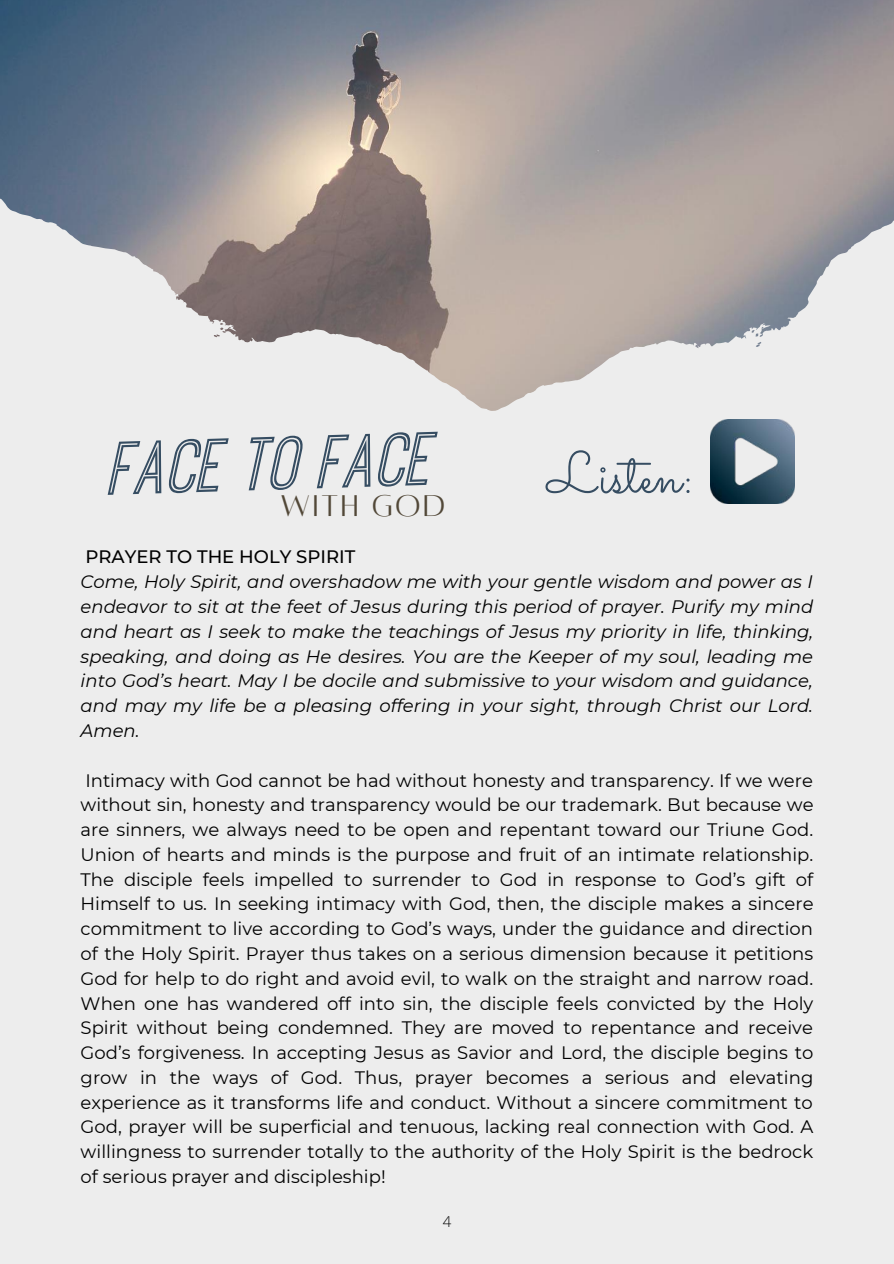
<style>
.page{position:relative;width:894px;height:1264px;background:#fff}
.page>*{position:absolute;margin:0;border:0;box-sizing:border-box;transform-origin:0 0}
.t1{font:italic 78.3px "Ostrich Sans Inline";color:#364d62}
.t2{font:58.35px "Sacramento";color:#364d62}
.t3{font:33.15px "Alta regular";letter-spacing:.07em;color:#524838}
.t4{font:18px/24.8px "Montserrat";color:#000;text-align:justify}
.t5{font:italic 18px/24.8px "Montserrat";color:#000;text-align:justify}
.t6{font:500 18px "Montserrat";color:#000}
.t7{font:300 15px "Open Sans";color:#000}
</style>
<div class="page">
<div style="left:0;top:150px;width:893px;height:1113px;background:#ededed"></div>
<img style="left:0;top:0;width:893px;height:492px">
<img style="left:710px;top:419px;width:84px;height:84px">
<h1 class="t1" style="left:105px;top:422px;width:324px;rotate:-2deg">Face to Face</h1>
<h3 class="t3" style="left:280px;top:489px;width:166px">WITH GOD</h3>
<h2 class="t2" style="left:547px;top:438px;width:149px">Listen:</h2>
<p class="t6" style="left:85px;top:546px;width:271px">PRAYER TO THE HOLY SPIRIT</p>
<p class="t5" style="left:81px;top:569px;width:734px">Come, Holy Spirit, and overshadow me with your gentle wisdom and power as I endeavor to sit at the feet of Jesus during this period of prayer. Purify my mind and heart as I seek to make the teachings of Jesus my priority in life, thinking, speaking, and doing as He desires. You are the Keeper of my soul, leading me into God’s heart. May I be docile and submissive to your wisdom and guidance, and may my life be a pleasing offering in your sight, through Christ our Lord.<br>Amen.</p>
<p class="t4" style="left:81px;top:767px;width:734px">Intimacy with God cannot be had without honesty and transparency. If we were without sin, honesty and transparency would be our trademark. But because we are sinners, we always need to be open and repentant toward our Triune God.<br>Union of hearts and minds is the purpose and fruit of an intimate relationship.<br>The disciple feels impelled to surrender to God in response to God’s gift of Himself to us. In seeking intimacy with God, then, the disciple makes a sincere commitment to live according to God’s ways, under the guidance and direction of the Holy Spirit. Prayer thus takes on a serious dimension because it petitions God for help to do right and avoid evil, to walk on the straight and narrow road.<br>When one has wandered off into sin, the disciple feels convicted by the Holy Spirit without being condemned. They are moved to repentance and receive God’s forgiveness. In accepting Jesus as Savior and Lord, the disciple begins to grow in the ways of God. Thus, prayer becomes a serious and elevating experience as it transforms life and conduct. Without a sincere commitment to God, prayer will be superficial and tenuous, lacking real connection with God. A willingness to surrender totally to the authority of the Holy Spirit is the bedrock of serious prayer and discipleship!</p>
<p class="t7" style="left:443px;top:1211px;width:10px">4</p>
</div>
